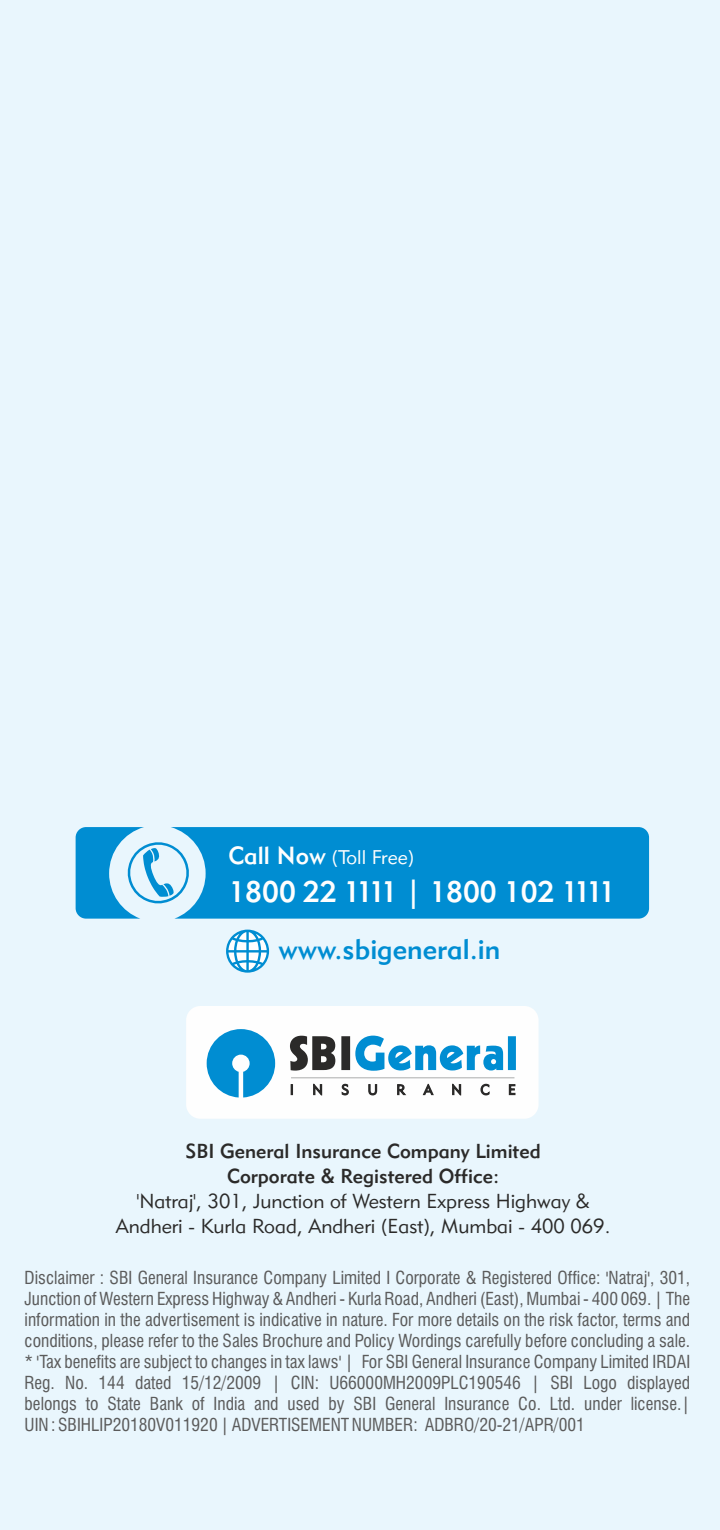
<style>
.page{position:relative;width:720px;height:1530px;background:#e9f6fd}
.page>*{position:absolute;margin:0;border:0;box-sizing:border-box;transform-origin:0 0}
.t1{font:29.5px "Geometric 415 BT Medium A";color:#fefefe}
.t2{font:28.25px "Geometric 415 BT Medium A";color:#008dd2}
.t3{font:20px/24.8px "Geometric 415 BT Lite A";color:#2b2a29;text-align:center}
.t4{font:20px/24.8px "Geometric 415 BT Medium A";color:#2b2a29;text-align:center}
.t5{font:19.5px "Geometric 415 BT Lite A";color:#fefefe}
.t6{font:condensed 17.5px/21px "Swiss 721 BT";color:#5b5b5b;text-align:justify}
.s1{font-family:"Geometric 415 BT Medium A";font-size:24.5px}
</style>
<div class="page">
<div style="left:186px;top:1006px;width:353px;height:113px;background:#fefefe;border-radius:14px"></div>
<svg style="left:290px;top:1083px;width:226px;height:13px"></svg>
<hr style="left:291px;top:1077px;width:223px;height:1px;background:#b2b3b3">
<svg style="left:290px;top:1036px;width:226px;height:35px"></svg>
<svg style="left:207px;top:1029px;width:68px;height:69px"></svg>
<svg style="left:76px;top:827px;width:573px;height:92px;background:#1194d5"></svg>
<svg style="left:127px;top:841px;width:63px;height:63px"></svg>
<svg style="left:226px;top:930px;width:43px;height:43px"></svg>
<p class="t5" style="left:228px;top:849px;width:187px"><span class="s1">Call Now</span> (Toll Free)</p>
<h1 class="t1" style="left:228px;top:879px;width:389px">1800 22 1111 | 1800 102 1111</h1>
<h2 class="t2" style="left:278px;top:938px;width:223px">www.sbigeneral.in</h2>
<p class="t4" style="left:186px;top:1141px;width:357px">SBI General Insurance Company Limited<br>Corporate &amp; Registered Office:</p>
<p class="t3" style="left:116px;top:1190px;width:496px">'Natraj', 301, Junction of Western Express Highway &amp;<br>Andheri - Kurla Road, Andheri (East), Mumbai - 400 069.</p>
<p class="t6" style="left:25px;top:1269px;width:667px">Disclaimer : SBI General Insurance Company Limited I Corporate &amp; Registered Office: 'Natraj', 301, Junction of Western Express Highway &amp; Andheri - Kurla Road, Andheri (East), Mumbai - 400 069. | The information in the advertisement is indicative in nature. For more details on the risk factor, terms and conditions, please refer to the Sales Brochure and Policy Wordings carefully before concluding a sale. * 'Tax benefits are subject to changes in tax laws' | For SBI General Insurance Company Limited IRDAI Reg. No. 144 dated 15/12/2009 | CIN: U66000MH2009PLC190546 | SBI Logo displayed belongs to State Bank of India and used by SBI General Insurance Co. Ltd. under license.| UIN : SBIHLIP20180V011920 | ADVERTISEMENT NUMBER: ADBRO/20-21/APR/001</p>
</div>
